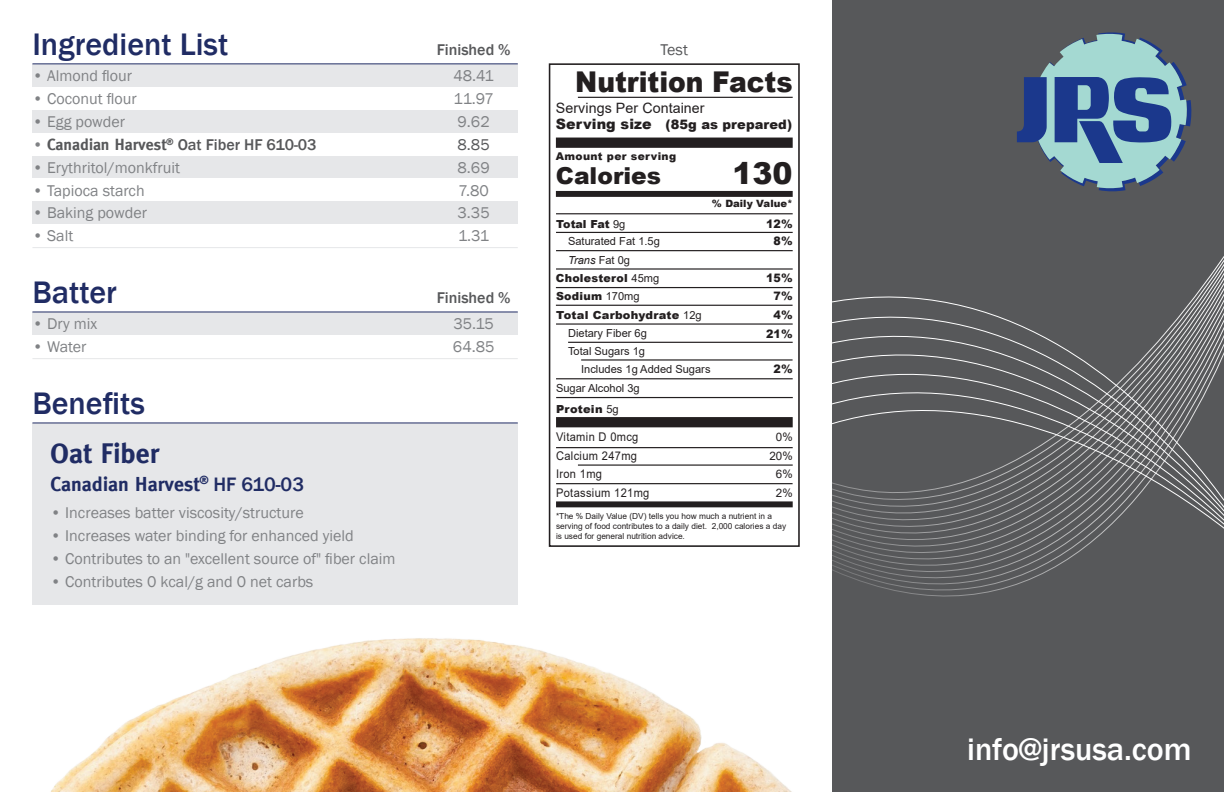
<style>
.page{position:relative;width:1224px;height:792px;background:#fff}
.page>*{position:absolute;margin:0;border:0;box-sizing:border-box;transform-origin:0 0}
.t1{font:500 32px "Franklin Gothic";color:#202c64}
.t2{font:500 32px "Franklin Gothic";color:#fff}
.t3{font:900 30px "Arial";color:#231f20}
.t4{font:900 28.6px "Arial";color:#231f20;scale:.93 1}
.t5{font:700 28px "Meta";color:#202c64}
.t6{font:900 23.4px "Arial";color:#231f20}
.t7{font:700 20px "Meta";color:#202c64}
.t8{font:16px/22.8px "Franklin Gothic";color:#808285;text-align:justify}
.t9{font:500 16px "Franklin Gothic";color:#57585a}
.t10{font:16px "Franklin Gothic";color:#57585a}
.t11{font:14.2px "Arial";letter-spacing:.005em;color:#231f20}
.t12{font:900 14.2px "Arial";letter-spacing:.005em;color:#231f20}
.t13{font:900 13px "Arial";letter-spacing:.005em;color:#231f20}
.t14{font:12px/18.2px "Arial";letter-spacing:.03em;color:#231f20;text-align:justify;scale:.93 1}
.t15{font:900 11.6px/18.8px "Arial";color:#231f20;text-align:right;scale:.95 1}
.t16{font:11.6px "Arial";color:#231f20}
.t17{font:11px/18.4px "Arial";color:#231f20}
.t18{font:900 11px/18.6px "Arial";letter-spacing:.02em;color:#231f20}
.t19{font:900 11px "Arial";letter-spacing:-.01em;color:#231f20}
.t20{font:900 10.6px "Arial";letter-spacing:.03em;color:#231f20}
.t21{font:900 10px "Arial";color:#231f20}
.t22{font:8.4px/10.2px "Arial";color:#231f20}
.s1{font-weight:400;color:#808285}
.s2{font-family:"Meta";font-weight:700}
.s3{font-family:"Franklin Gothic";font-weight:500}
.s4{font-weight:400}
.s5{font-style:italic}
</style>
<div class="page">
<img style="left:51px;top:638px;width:741px;height:154px">
<div style="left:32px;top:64px;width:486px;height:23px;background:#e6e7e9"></div>
<div style="left:32px;top:110px;width:486px;height:23px;background:#e6e7e9"></div>
<div style="left:32px;top:156px;width:486px;height:23px;background:#e6e7e9"></div>
<div style="left:32px;top:201px;width:486px;height:23px;background:#e6e7e9"></div>
<div style="left:832px;top:0;width:392px;height:792px;background:#57585a"></div>
<svg style="left:692px;top:638px;width:100px;height:27px"></svg>
<svg style="left:832px;top:256px;width:392px;height:341px"></svg>
<svg style="left:1017px;top:32px;width:175px;height:159px"></svg>
<hr style="left:32px;top:63px;width:486px;height:1px;background:#202c64">
<div style="left:32px;top:423px;width:486px;height:182px;background:#e6e7e9"></div>
<hr style="left:32px;top:422px;width:486px;height:1px;background:#202c64">
<div style="left:32px;top:312px;width:486px;height:23px;background:#e6e7e9"></div>
<hr style="left:32px;top:311px;width:486px;height:1px;background:#202c64">
<div style="left:549px;top:63px;width:251px;height:484px;border:2px solid #231f20"></div>
<div style="left:556px;top:191px;width:237px;height:6px;background:#231f20"></div>
<hr style="left:578px;top:97px;width:215px;height:1px;background:#231f20">
<div style="left:556px;top:138px;width:237px;height:10px;background:#231f20"></div>
<hr style="left:556px;top:213px;width:237px;height:1px;background:#231f20">
<hr style="left:556px;top:232px;width:237px;height:1px;background:#231f20">
<hr style="left:556px;top:250px;width:237px;height:1px;background:#231f20">
<hr style="left:556px;top:268px;width:237px;height:2px;background:#231f20">
<hr style="left:556px;top:287px;width:237px;height:1px;background:#231f20">
<hr style="left:556px;top:305px;width:237px;height:1px;background:#231f20">
<hr style="left:556px;top:323px;width:237px;height:2px;background:#231f20">
<hr style="left:568px;top:342px;width:225px;height:1px;background:#231f20">
<hr style="left:581px;top:359px;width:212px;height:2px;background:#231f20">
<hr style="left:556px;top:378px;width:237px;height:1px;background:#231f20">
<div style="left:556px;top:417px;width:237px;height:10px;background:#231f20"></div>
<hr style="left:556px;top:447px;width:237px;height:1px;background:#231f20">
<hr style="left:578px;top:464px;width:215px;height:2px;background:#231f20">
<hr style="left:556px;top:483px;width:237px;height:1px;background:#231f20">
<div style="left:556px;top:501px;width:237px;height:6px;background:#231f20"></div>
<hr style="left:556px;top:397px;width:237px;height:1px;background:#231f20">
<hr style="left:32px;top:247px;width:486px;height:1px;background:#e6e7e9">
<hr style="left:32px;top:358px;width:486px;height:1px;background:#e6e7e9">
<h1 class="t1" style="left:32px;top:24px;width:197px">Ingredient List</h1>
<p class="t9" style="left:437px;top:40px;width:75px">Finished %</p>
<p class="t8" style="left:32px;top:65px;width:101px">• Almond flour</p>
<p class="t8" style="left:32px;top:88px;width:106px">• Coconut flour</p>
<p class="t8" style="left:32px;top:111px;width:94px">• Egg powder</p>
<p class="t9" style="left:32px;top:135px;width:286px"><span class="s1">•</span> <span class="s2">Canadian Harvest</span><sup>®</sup> Oat Fiber HF 610-03</p>
<p class="t8" style="left:453px;top:65px;width:42px">48.41<br>11.97<br>9.62</p>
<p class="t10" style="left:458px;top:135px;width:34px">8.85</p>
<p class="t8" style="left:32px;top:157px;width:149px">• Erythritol/monkfruit</p>
<p class="t8" style="left:32px;top:202px;width:116px">• Baking powder</p>
<p class="t8" style="left:458px;top:157px;width:34px">8.69</p>
<p class="t8" style="left:458px;top:202px;width:34px">3.35</p>
<p class="t8" style="left:32px;top:179px;width:114px">• Tapioca starch</p>
<p class="t8" style="left:458px;top:179px;width:32px">7.80</p>
<p class="t8" style="left:32px;top:225px;width:42px">• Salt</p>
<p class="t8" style="left:458px;top:225px;width:33px">1.31</p>
<h1 class="t1" style="left:32px;top:273px;width:86px">Batter</h1>
<p class="t9" style="left:437px;top:288px;width:75px">Finished %</p>
<p class="t8" style="left:32px;top:313px;width:66px">• Dry mix</p>
<p class="t8" style="left:32px;top:336px;width:56px">• Water</p>
<p class="t8" style="left:453px;top:313px;width:43px">35.15<br>64.85</p>
<h1 class="t1" style="left:32px;top:384px;width:114px">Benefits</h1>
<h3 class="t5" style="left:51px;top:437px;width:110px">Oat Fiber</h3>
<p class="t7" style="left:51px;top:472px;width:255px">Canadian Harvest<sup>®</sup> <span class="s3">HF 610-03</span></p>
<p class="t8" style="left:51px;top:501px;width:255px">• Increases batter viscosity/structure</p>
<p class="t8" style="left:51px;top:524px;width:305px">• Increases water binding for enhanced yield</p>
<p class="t8" style="left:51px;top:547px;width:346px">• Contributes to an "excellent source of" fiber claim</p>
<p class="t8" style="left:51px;top:570px;width:264px">• Contributes 0 kcal/g and 0 net carbs</p>
<p class="t10" style="left:661px;top:40px;width:29px">Test</p>
<h3 class="t4" style="left:575px;top:61px;width:235px">Nutrition Facts</h3>
<p class="t11" style="left:556px;top:98px;width:150px">Servings Per Container</p>
<p class="t12" style="left:556px;top:114px;width:97px">Serving size</p>
<p class="t20" style="left:556px;top:149px;width:122px">Amount per serving</p>
<h3 class="t6" style="left:556px;top:158px;width:107px">Calories</h3>
<p class="t21" style="left:712px;top:197px;width:82px">% Daily Value*</p>
<p class="t13" style="left:666px;top:115px;width:128px">(85g as prepared)</p>
<h2 class="t3" style="left:733px;top:152px;width:62px">130</h2>
<p class="t19" style="left:556px;top:216px;width:71px">Total Fat <span class="s4">9g</span></p>
<p class="t15" style="left:766px;top:214px;width:30px;line-height:17.8px">12%<br>8%</p>
<p class="t18" style="left:556px;top:269px;width:105px">Cholesterol <span class="s4">45mg</span></p>
<p class="t15" style="left:766px;top:268px;width:30px">15%</p>
<p class="t18" style="left:556px;top:287px;width:85px">Sodium <span class="s4">170mg</span></p>
<p class="t15" style="left:766px;top:286px;width:30px">7%<br>4%<br>21%</p>
<p class="t15" style="left:774px;top:359px;width:22px">2%</p>
<p class="t17" style="left:568px;top:232px;width:93px">Saturated Fat 1.5g<br><span class="s5">Trans</span> Fat 0g</p>
<p class="t18" style="left:568px;top:305px;width:135px;text-indent:-12px">Total Carbohydrate <span class="s4">12g<br>Dietary Fiber 6g</span></p>
<p class="t17" style="left:581px;top:342px;width:131px;text-indent:-13px">Total Sugars 1g<br>Includes 1g Added Sugars</p>
<p class="t18" style="left:556px;top:399px;width:64px">Protein <span class="s4">5g</span></p>
<p class="t14" style="left:556px;top:428px;width:90px">Vitamin D 0mcg Calcium 247mg Iron 1mg</p>
<p class="t14" style="left:556px;top:484px;width:102px">Potassium 121mg</p>
<p class="t22" style="left:556px;top:511px;width:232px">*The % Daily Value (DV) tells you how much a nutrient in a serving of food contributes to a daily diet. 2,000 calories a day is used for general nutrition advice.</p>
<p class="t17" style="left:556px;top:379px;width:85px">Sugar Alcohol 3g</p>
<p class="t16" style="left:776px;top:429px;width:18px">0%</p>
<p class="t16" style="left:769px;top:448px;width:25px">20%</p>
<p class="t16" style="left:776px;top:466px;width:18px">6%</p>
<p class="t16" style="left:776px;top:485px;width:18px">2%</p>
<h1 class="t2" style="left:967px;top:729px;width:226px">info@jrsusa.com</h1>
</div>
